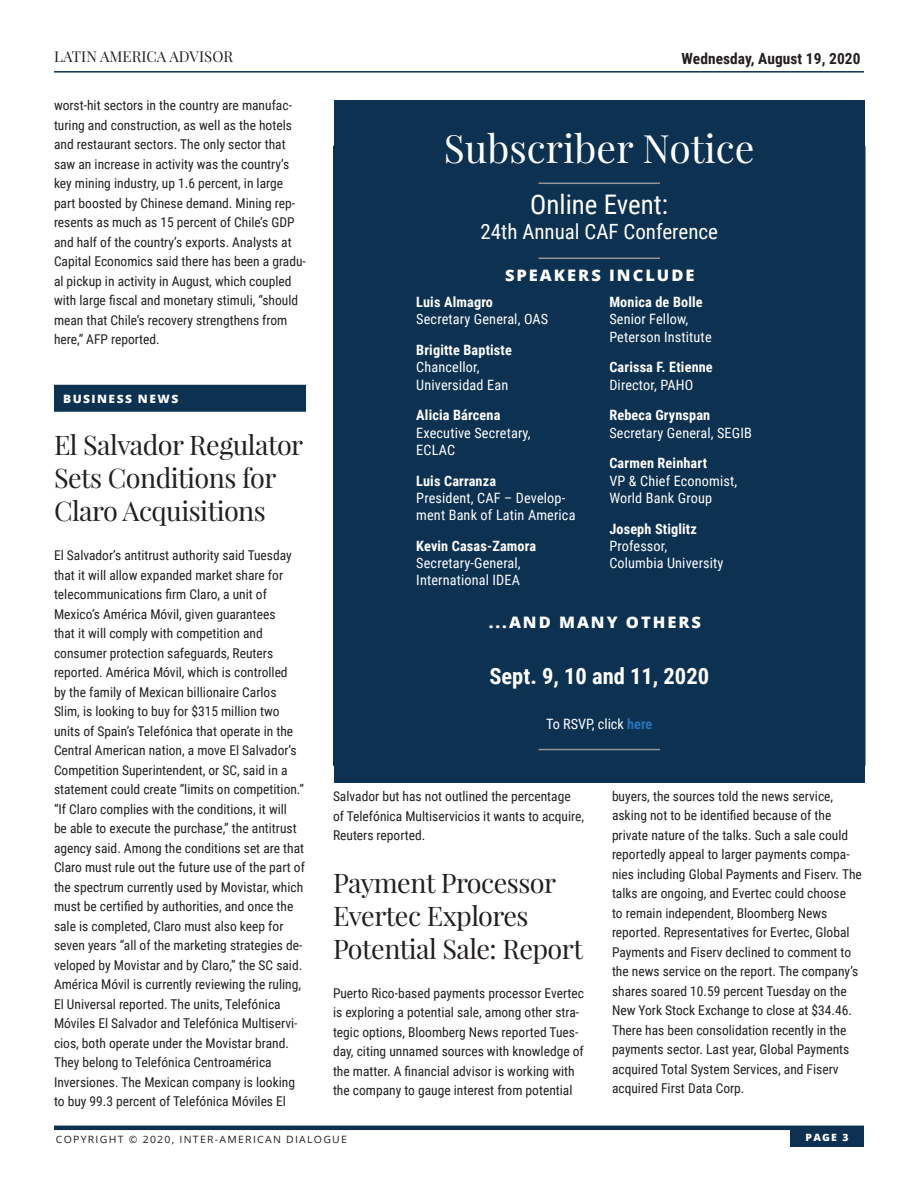
<style>
.page{position:relative;width:918px;height:1188px;background:#fff}
.page>*{position:absolute;margin:0;border:0;box-sizing:border-box;transform-origin:0 0}
.Subscriber_Notice_He{font:39px "Playfair Display";color:#fff}
.Subhead_18pt{font:27px/33px "Playfair Display";letter-spacing:-.02em;color:#231f20}
.Subscriber_Notice{font:27px "Roboto Condensed";color:#fff}
.Subscriber_Notice-2{font:700 22.5px "Roboto Condensed";color:#fff}
.Subscriber_Notice-3{font:21px "Roboto Condensed";color:#fff}
.Subscriber_Notice-4{font:800 15.9px "Open Sans";letter-spacing:.12em;color:#fff;scale:1.04 1}
.t1{font:700 15.3px "Roboto Condensed";letter-spacing:.005em;color:#231f20}
.t2{font:15px "Playfair Display";letter-spacing:.005em;color:#231f20}
.Board_Memeber_Text{font:14.25px/17.2px "Roboto Condensed";letter-spacing:.01em;color:#fff}
.Subscriber_Notice-5{font:14.25px/17.2px "Roboto Condensed";letter-spacing:.01em;color:#fff}
.Board_Memeber_Text-2{font:700 14.25px/17.2px "Roboto Condensed";letter-spacing:.01em;color:#fff}
.Main_Body_Text{font:13.5px/19.5px "Roboto Condensed";color:#231f20}
.Sections_-_with_Blue{font:800 11.55px "Open Sans";letter-spacing:.12em;color:#fff;scale:1.04 1}
.t3{font:10.05px "Open Sans";letter-spacing:.12em;color:#231f20;scale:1.04 1}
.t4{font:800 10.05px "Open Sans";color:#fff;scale:1.04 1}
.s1{font-weight:700}
.s2{font-weight:400}
.s3{font-weight:700;color:#2873ba}
</style>
<div class="page">
<hr style="left:54px;top:1126px;width:810px;height:4px;background:#0c3151">
<div style="left:790px;top:1129px;width:74px;height:18px;background:#0c3151"></div>
<hr style="left:54px;top:71px;width:810px;height:2px;background:#0c3151">
<div style="left:54px;top:385px;width:252px;height:27px;background:#0c3151"></div>
<div style="left:334px;top:101px;width:531px;height:682px;background:#0c3151"></div>
<div style="left:333px;top:146px;width:533px;height:620px;border:2px solid #0c3151"></div>
<hr style="left:538px;top:183px;width:122px;height:1px;background:#939598">
<hr style="left:538px;top:258px;width:122px;height:1px;background:#939598">
<hr style="left:538px;top:749px;width:122px;height:1px;background:#939598">
<p class="t2" style="left:54px;top:47px;width:181px">LATIN AMERICA ADVISOR</p>
<p class="Main_Body_Text" style="left:54px;top:95px;width:253px">worst-hit sectors in the country are manufac&shy;turing and construction, as well as the hotels and restaurant sectors. The only sector that saw an increase in activity was the country’s key mining industry, up 1.6 percent, in large part boosted by Chinese demand. Mining rep&shy;resents as much as 15 percent of Chile’s GDP and half of the country’s exports. Analysts at Capital Economics said there has been a gradu&shy;al pickup in activity in August, which coupled with large fiscal and monetary stimuli, “should mean that Chile’s recovery strengthens from here,” AFP reported.</p>
<p class="Sections_-_with_Blue" style="left:63px;top:390px;width:112px">BUSINESS NEWS</p>
<p class="Subhead_18pt" style="left:54px;top:429px;width:251px">El Salvador Regulator<br>Sets Conditions for<br>Claro Acquisitions</p>
<p class="Main_Body_Text" style="left:54px;top:545px;width:252px">El Salvador’s antitrust authority said Tuesday that it will allow expanded market share for telecommunications firm Claro, a unit of Mexico’s América Móvil, given guarantees<br>that it will comply with competition and consumer protection safeguards, Reuters reported. América Móvil, which is controlled<br>by the family of Mexican billionaire Carlos Slim, is looking to buy for $315 million two units of Spain’s Telefónica that operate in the Central American nation, a move El Salvador’s Competition Superintendent, or SC, said in a statement could create “limits on competition.” “If Claro complies with the conditions, it will<br>be able to execute the purchase,” the antitrust agency said. Among the conditions set are that Claro must rule out the future use of the part of the spectrum currently used by Movistar, which must be certified by authorities, and once the sale is completed, Claro must also keep for seven years “all of the marketing strategies de&shy;veloped by Movistar and by Claro,” the SC said.<br>América Móvil is currently reviewing the ruling, El Universal reported. The units, Telefónica Móviles El Salvador and Telefónica Multiservi&shy;cios, both operate under the Movistar brand.<br>They belong to Telefónica Centroamérica Inversiones. The Mexican company is looking to buy 99.3 percent of Telefónica Móviles El</p>
<p class="t1" style="left:682px;top:47px;width:180px">Wednesday, August 19, 2020</p>
<p class="Subscriber_Notice_He" style="left:444px;top:124px;width:312px">Subscriber Notice</p>
<p class="Subscriber_Notice" style="left:530px;top:186px;width:139px">Online Event:</p>
<p class="Subscriber_Notice-3" style="left:480px;top:217px;width:239px">24th Annual CAF Conference</p>
<p class="Subscriber_Notice-4" style="left:505px;top:263px;width:184px">SPEAKERS INCLUDE</p>
<p class="Subscriber_Notice-5" style="left:416px;top:293px;width:134px"><span class="s1">Luis Almagro<br></span>Secretary General, OAS</p>
<p class="Board_Memeber_Text" style="left:416px;top:341px;width:97px"><span class="s1">Brigitte Baptiste<br></span>Chancellor,<br>Universidad Ean</p>
<p class="Board_Memeber_Text" style="left:416px;top:406px;width:116px"><span class="s1">Alicia Bárcena<br></span>Executive Secretary,<br>ECLAC</p>
<p class="Board_Memeber_Text" style="left:416px;top:471px;width:161px"><span class="s1">Luis Carranza<br></span>President, CAF – Develop&shy;ment Bank of Latin America</p>
<p class="Board_Memeber_Text" style="left:416px;top:537px;width:121px"><span class="s1">Kevin Casas-Zamora<br></span>Secretary-General,<br>International IDEA</p>
<p class="Board_Memeber_Text" style="left:609px;top:293px;width:104px"><span class="s1">Monica de Bolle<br></span>Senior Fellow,<br>Peterson Institute</p>
<p class="Board_Memeber_Text-2" style="left:609px;top:358px;width:105px">Carissa F. Etienne<br><span class="s2">Director, PAHO</span></p>
<p class="Board_Memeber_Text" style="left:609px;top:406px;width:144px"><span class="s1">Rebeca Grynspan<br></span>Secretary General, SEGIB</p>
<p class="Board_Memeber_Text" style="left:609px;top:454px;width:129px"><span class="s1">Carmen Reinhart<br></span>VP &amp; Chief Economist,<br>World Bank Group</p>
<p class="Board_Memeber_Text" style="left:609px;top:519px;width:116px"><span class="s1">Joseph Stiglitz<br></span>Professor,<br>Columbia University</p>
<p class="Subscriber_Notice-4" style="left:489px;top:610px;width:206px">...AND MANY OTHERS</p>
<p class="Subscriber_Notice-2" style="left:489px;top:660px;width:221px">Sept. 9, 10 and 11, 2020</p>
<p class="Board_Memeber_Text" style="left:546px;top:715px;width:108px">To RSVP, click <span class="s3">here</span></p>
<p class="Main_Body_Text" style="left:333px;top:786px;width:253px">Salvador but has not outlined the percentage of Telefónica Multiservicios it wants to acquire,<br>Reuters reported.</p>
<p class="Subhead_18pt" style="left:333px;top:866px;width:251px">Payment Processor<br>Evertec Explores<br>Potential Sale: Report</p>
<p class="Main_Body_Text" style="left:333px;top:983px;width:253px">Puerto Rico-based payments processor Evertec is exploring a potential sale, among other stra&shy;tegic options, Bloomberg News reported Tues&shy;day, citing unnamed sources with knowledge of the matter. A financial advisor is working with the company to gauge interest from potential</p>
<p class="Main_Body_Text" style="left:612px;top:786px;width:251px">buyers, the sources told the news service, asking not to be identified because of the private nature of the talks. Such a sale could reportedly appeal to larger payments compa&shy;nies including Global Payments and Fiserv. The talks are ongoing, and Evertec could choose<br>to remain independent, Bloomberg News reported. Representatives for Evertec, Global Payments and Fiserv declined to comment to the news service on the report. The company’s shares soared 10.59 percent Tuesday on the New York Stock Exchange to close at $34.46.<br>There has been consolidation recently in the payments sector. Last year, Global Payments acquired Total System Services, and Fiserv acquired First Data Corp.</p>
<p class="t3" style="left:56px;top:1132px;width:281px">COPYRIGHT © 2020, INTER-AMERICAN DIALOGUE</p>
<p class="t4" style="left:806px;top:1129px;width:43px">PAGE 3</p>
</div>
